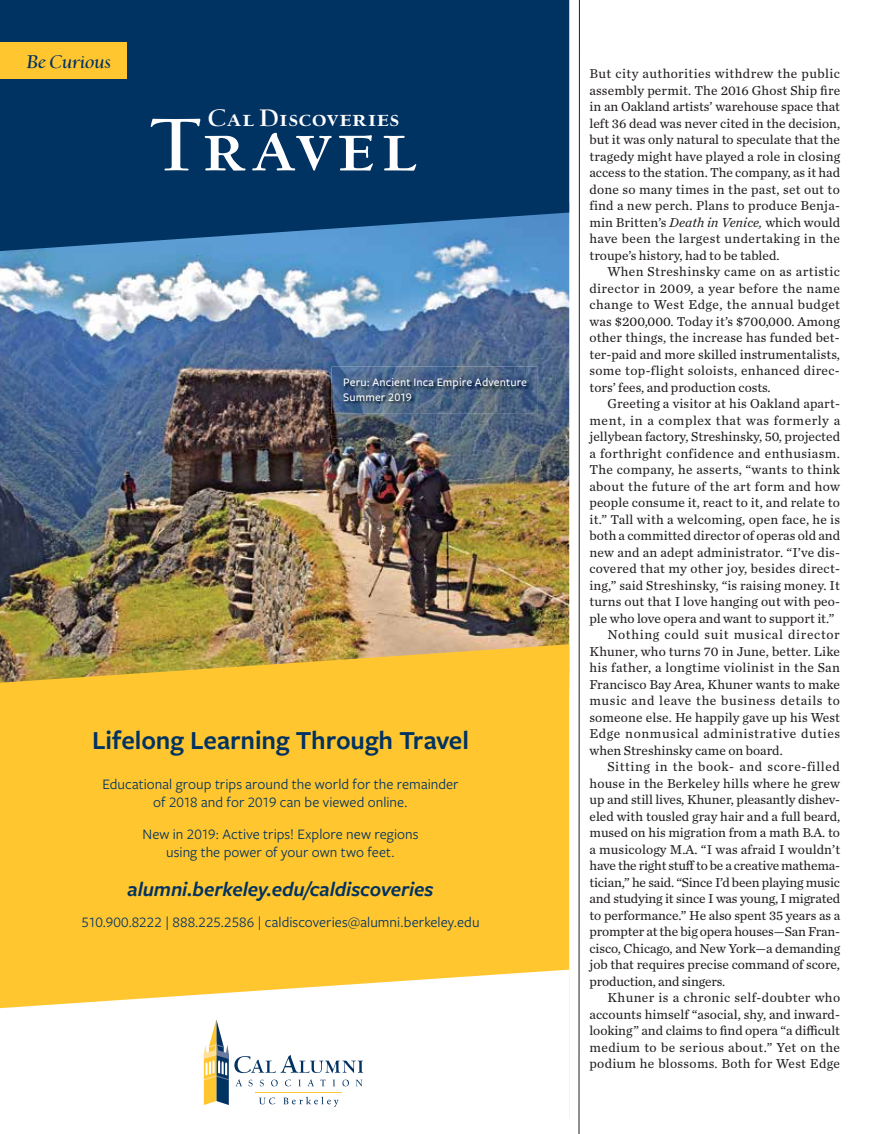
<style>
.page{position:relative;width:891px;height:1134px;background:#fff}
.page>*{position:absolute;margin:0;border:0;box-sizing:border-box;transform-origin:0 0}
.t1{font:700 84.75px "UC Berkeley OS";letter-spacing:.08em;color:#fff}
.t2{font:900 27.3px "UC Berkeley OS";letter-spacing:.03em;color:#fff}
.t3{font:600 27px "Freight Sans Pro";letter-spacing:-.005em;color:#003262}
.t4{font:italic 600 21px "Freight Sans Pro";letter-spacing:-.005em;color:#003262}
.t5{font:italic 900 21px "UC Berkeley OS";letter-spacing:-.005em;color:#003262}
.t6{font:15px/18px "Freight Sans Pro";letter-spacing:.005em;color:#003262;text-align:center}
.t7{font:13.5px/16.5px "Chronicle Text G2";letter-spacing:.01em;color:#231f20;text-align:justify}
.t8{font:13.5px "Chronicle Text G2";letter-spacing:-.01em;color:#231f20}
.t9{font:13.5px "Chronicle Text G2";letter-spacing:.045em;color:#231f20}
.t10{font:13.5px "Chronicle Text G2";letter-spacing:.03em;color:#231f20}
.t11{font:13.5px "Chronicle Text G2";letter-spacing:.04em;color:#231f20}
.t12{font:13.5px "Chronicle Text G2";letter-spacing:.05em;color:#231f20}
.t13{font:500 12px/14.4px "Freight Sans Pro";letter-spacing:.01em;color:#fff}
.s1{font-style:italic}
</style>
<div class="page">
<hr style="left:579px;top:0;width:1px;height:1134px;background:#231f20">
<img style="left:0;top:251px;width:569px;height:393px">
<img style="left:332px;top:367px;width:206px;height:46px">
<img style="left:344px;top:378px;width:186px;height:26px">
<div style="left:0;top:644px;width:569px;height:326px;background:#ffc62f"></div>
<svg style="left:0;top:970px;width:563px;height:135px"></svg>
<svg style="left:0;top:0;width:569px;height:251px;background:#073a6a"></svg>
<svg style="left:204px;top:1020px;width:159px;height:87px"></svg>
<div style="left:0;top:42px;width:126px;height:36px;background:#ffc62f"></div>
<h3 class="t5" style="left:27px;top:51px;width:86px">Be Curious</h3>
<h2 class="t2" style="left:208px;top:104px;width:193px">CAL DISCOVERIES</h2>
<h1 class="t1" style="left:152px;top:103px;width:265px">TRAVEL</h1>
<p class="t13" style="left:343px;top:375px;width:185px">Peru: Ancient Inca Empire Adventure<br>Summer 2019</p>
<h3 class="t3" style="left:92px;top:722px;width:378px">Lifelong Learning Through Travel</h3>
<p class="t6" style="left:103px;top:775px;width:358px">Educational group trips around the world for the remainder of 2018 and for 2019 can be viewed online.</p>
<p class="t6" style="left:142px;top:824px;width:278px">New in 2019: Active trips! Explore new regions using the power of your own two feet.</p>
<h3 class="t4" style="left:128px;top:875px;width:308px">alumni.berkeley.edu/caldiscoveries</h3>
<p class="t6" style="left:82px;top:913px;width:400px">510.900.8222 | 888.225.2586 | caldiscoveries@alumni.berkeley.edu</p>
<p class="t7" style="left:590px;top:65px;width:252px">But city authorities withdrew the public assembly permit. The 2016 Ghost Ship fire in an Oakland artists’ warehouse space that left 36 dead was never cited in the decision, but it was only natural to speculate that the tragedy might have played a role in closing access to the station. The company, as it had done so many times in the past, set out to find a new perch. Plans to produce Benja&shy;min Britten’s <span class="s1">Death in Venice,</span> which would have been the largest undertaking in the troupe’s history, had to be tabled.</p>
<p class="t7" style="left:590px;top:263px;width:252px;text-indent:18px">When Streshinsky came on as artistic director in 2009, a year before the name change to West Edge, the annual budget was $200,000. Today it’s $700,000. Among other things, the increase has funded bet&shy;ter-paid and more skilled instrumentalists, some top-flight soloists, enhanced direc&shy;tors’ fees, and production costs.</p>
<p class="t7" style="left:607px;top:395px;width:234px">Greeting a visitor at his Oakland apart-</p>
<p class="t11" style="left:590px;top:410px;width:252px">ment, in a complex that was formerly a</p>
<p class="t7" style="left:590px;top:428px;width:252px">jellybean factory, Streshinsky, 50, projected</p>
<p class="t10" style="left:590px;top:443px;width:252px">a forthright confidence and enthusiasm.</p>
<p class="t7" style="left:590px;top:461px;width:252px">The company, he asserts, “wants to think</p>
<p class="t7" style="left:590px;top:477px;width:252px">about the future of the art form and how</p>
<p class="t7" style="left:590px;top:494px;width:252px">people consume it, react to it, and relate to</p>
<p class="t7" style="left:590px;top:510px;width:252px">it.” Tall with a welcoming, open face, he is</p>
<p class="t7" style="left:590px;top:527px;width:252px">both a committed director of operas old and</p>
<p class="t7" style="left:590px;top:543px;width:252px">new and an adept administrator. “I’ve dis-</p>
<p class="t7" style="left:590px;top:560px;width:252px">covered that my other joy, besides direct-</p>
<p class="t7" style="left:590px;top:576px;width:252px">ing,” said Streshinsky, “is raising money. It</p>
<p class="t7" style="left:590px;top:593px;width:252px">turns out that I love hanging out with peo-</p>
<p class="t7" style="left:590px;top:609px;width:246px">ple who love opera and want to support it.”</p>
<p class="t12" style="left:607px;top:624px;width:234px">Nothing could suit musical director</p>
<p class="t7" style="left:590px;top:642px;width:252px">Khuner, who turns 70 in June, better. Like</p>
<p class="t7" style="left:590px;top:659px;width:252px">his father, a longtime violinist in the San</p>
<p class="t7" style="left:590px;top:675px;width:252px">Francisco Bay Area, Khuner wants to make</p>
<p class="t9" style="left:590px;top:690px;width:252px">music and leave the business details to</p>
<p class="t7" style="left:590px;top:708px;width:252px">someone else. He happily gave up his West</p>
<p class="t9" style="left:590px;top:723px;width:252px">Edge nonmusical administrative duties</p>
<p class="t7" style="left:590px;top:741px;width:195px">when Streshinsky came on board.</p>
<p class="t9" style="left:607px;top:756px;width:234px">Sitting in the book- and score-filled</p>
<p class="t7" style="left:590px;top:774px;width:252px">house in the Berkeley hills where he grew</p>
<p class="t7" style="left:590px;top:791px;width:252px">up and still lives, Khuner, pleasantly dishev-</p>
<p class="t7" style="left:590px;top:807px;width:252px">eled with tousled gray hair and a full beard,</p>
<p class="t7" style="left:590px;top:824px;width:252px">mused on his migration from a math B.A. to</p>
<p class="t7" style="left:590px;top:840px;width:252px">a musicology M.A. “I was afraid I wouldn’t</p>
<p class="t8" style="left:590px;top:855px;width:252px">have the right stuff to be a creative mathema-</p>
<p class="t8" style="left:590px;top:872px;width:252px">tician,” he said. “Since I’d been playing music</p>
<p class="t8" style="left:590px;top:888px;width:252px">and studying it since I was young, I migrated</p>
<p class="t7" style="left:590px;top:906px;width:252px">to performance.” He also spent 35 years as a</p>
<p class="t8" style="left:590px;top:921px;width:252px">prompter at the big opera houses—San Fran-</p>
<p class="t7" style="left:590px;top:939px;width:252px">cisco, Chicago, and New York—a demanding</p>
<p class="t7" style="left:590px;top:956px;width:252px">job that requires precise command of score,</p>
<p class="t8" style="left:590px;top:971px;width:137px">production, and singers.</p>
<p class="t10" style="left:607px;top:987px;width:234px">Khuner is a chronic self-doubter who</p>
<p class="t7" style="left:590px;top:1005px;width:252px">accounts himself “asocial, shy, and inward-</p>
<p class="t7" style="left:590px;top:1022px;width:252px">looking” and claims to find opera “a difficult</p>
<p class="t10" style="left:590px;top:1037px;width:252px">medium to be serious about.” Yet on the</p>
<p class="t7" style="left:590px;top:1055px;width:252px">podium he blossoms. Both for West Edge</p>
</div>
